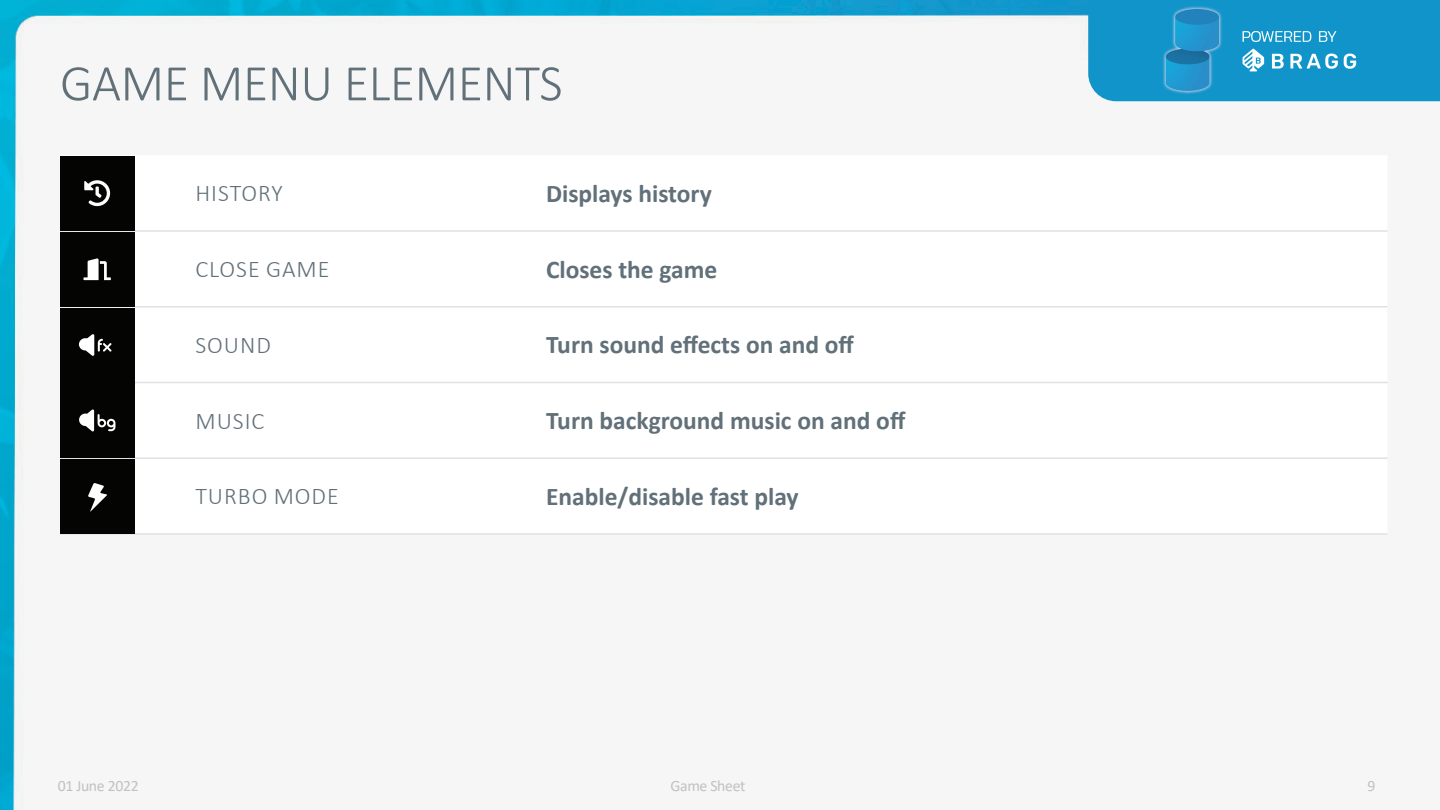
<style>
.page{position:relative;width:1440px;height:810px;background:#f5f6f5}
.page>*{position:absolute;margin:0;border:0;box-sizing:border-box;transform-origin:0 0}
.t1{font:300 51.75px "Calibri";letter-spacing:-.01em;color:#617079}
.t2{font:700 25.5px "Calibri";color:#617079}
.t3{font:300 24px "Calibri";letter-spacing:.04em;color:#617079}
.t4{font:15.75px "Calibri";letter-spacing:-.02em;color:#c2c0c4}
</style>
<div class="page">
<div style="left:1088px;top:0;width:352px;height:101px;background:#1094c9"></div>
<img style="left:1157px;top:2px;width:205px;height:95px">
<svg style="left:60px;top:155px;width:1328px;height:378px"></svg>
<hr style="left:60px;top:230px;width:477px;height:2px;background:#e0e1e3">
<hr style="left:537px;top:230px;width:851px;height:2px;background:#e0e1e3">
<hr style="left:60px;top:306px;width:477px;height:2px;background:#e0e1e3">
<hr style="left:537px;top:306px;width:851px;height:2px;background:#e0e1e3">
<hr style="left:60px;top:382px;width:477px;height:1px;background:#e0e1e3">
<hr style="left:537px;top:382px;width:851px;height:1px;background:#e0e1e3">
<hr style="left:60px;top:458px;width:477px;height:1px;background:#e0e1e3">
<hr style="left:537px;top:458px;width:851px;height:1px;background:#e0e1e3">
<hr style="left:60px;top:533px;width:477px;height:2px;background:#e0e1e3">
<hr style="left:537px;top:533px;width:851px;height:2px;background:#e0e1e3">
<div style="left:60px;top:156px;width:74px;height:74px;background:#040503"></div>
<svg style="left:84px;top:180px;width:26px;height:26px"></svg>
<div style="left:60px;top:232px;width:74px;height:74px;background:#040503"></div>
<svg style="left:83px;top:258px;width:28px;height:22px"></svg>
<div style="left:60px;top:308px;width:74px;height:74px;background:#040503"></div>
<svg style="left:79px;top:334px;width:33px;height:22px"></svg>
<div style="left:60px;top:384px;width:74px;height:74px;background:#040503"></div>
<svg style="left:79px;top:409px;width:36px;height:22px"></svg>
<div style="left:60px;top:459px;width:74px;height:75px;background:#040503"></div>
<svg style="left:88px;top:483px;width:19px;height:29px"></svg>
<h1 class="t1" style="left:60px;top:51px;width:504px">GAME MENU ELEMENTS</h1>
<p class="t3" style="left:195px;top:179px;width:89px">HISTORY</p>
<p class="t2" style="left:546px;top:175px;width:167px">Displays history</p>
<p class="t3" style="left:195px;top:254px;width:136px">CLOSE GAME</p>
<p class="t2" style="left:546px;top:251px;width:173px">Closes the game</p>
<p class="t3" style="left:195px;top:330px;width:77px">SOUND</p>
<p class="t2" style="left:546px;top:327px;width:310px">Turn sound effects on and off</p>
<p class="t3" style="left:195px;top:406px;width:70px">MUSIC</p>
<p class="t2" style="left:546px;top:403px;width:361px">Turn background music on and off</p>
<p class="t3" style="left:195px;top:482px;width:145px">TURBO MODE</p>
<p class="t2" style="left:546px;top:478px;width:254px">Enable/disable fast play</p>
<p class="t4" style="left:58px;top:775px;width:82px">01 June 2022</p>
<p class="t4" style="left:671px;top:775px;width:77px">Game Sheet</p>
<p class="t4" style="left:1368px;top:775px;width:9px">9</p>
</div>
